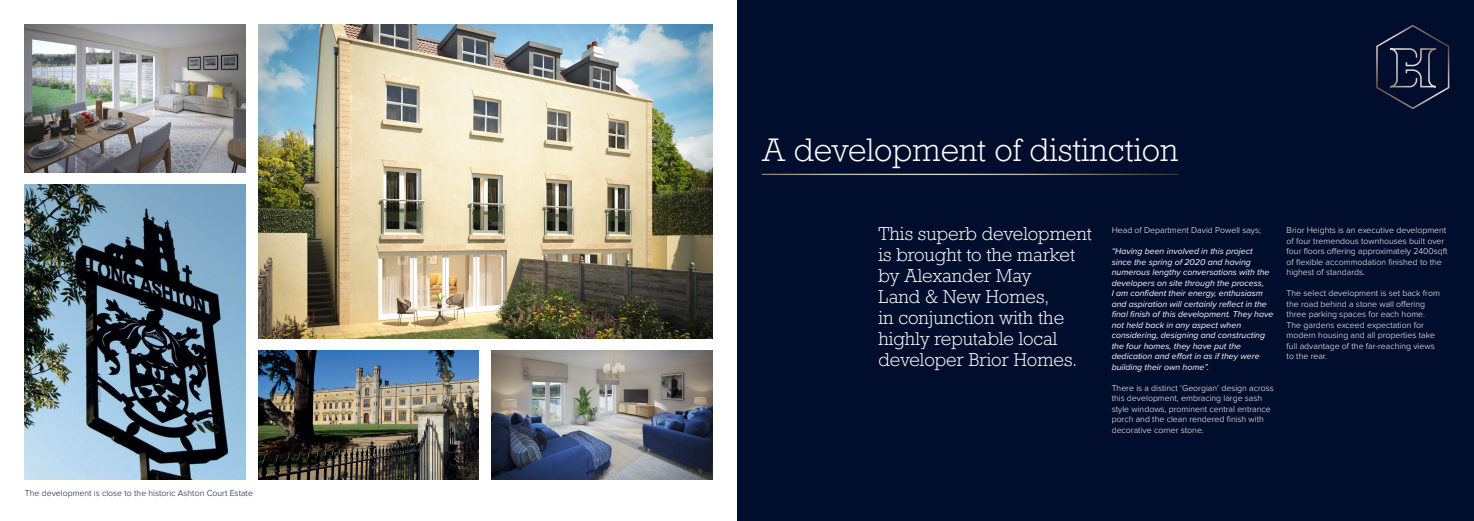
<style>
.page{position:relative;width:1474px;height:521px;background:#fff}
.page>*{position:absolute;margin:0;border:0;box-sizing:border-box;transform-origin:0 0}
.t1{font:300 30.62px "Rockwell Nova";color:#fff}
.t2{font:300 17.5px/21px "Rockwell Nova";color:#fff}
.t3{font:300 8.75px/10.5px "Proxima Nova";color:#fff}
.t4{font:italic 8.75px/10.5px "Proxima Nova";color:#fff}
.t5{font:300 8.75px "Proxima Nova";color:#091b3c}
</style>
<div class="page">
<img style="left:25px;top:185px;width:221px;height:294px">
<img style="left:258px;top:351px;width:221px;height:128px">
<div style="left:737px;top:0;width:736px;height:521px;background:#010d2c"></div>
<hr style="left:761px;top:174px;width:416px;height:1px;background:#fff">
<img style="left:491px;top:351px;width:221px;height:128px">
<img style="left:258px;top:25px;width:454px;height:313px">
<img style="left:25px;top:25px;width:221px;height:147px">
<svg style="left:1376px;top:25px;width:74px;height:84px"></svg>
<p class="t5" style="left:25px;top:489px;width:230px">The development is close to the historic Ashton Court Estate</p>
<p class="t1" style="left:761px;top:131px;width:418px">A development of distinction</p>
<p class="t2" style="left:878px;top:223px;width:215px">This superb development is brought to the market by Alexander May<br>Land &amp; New Homes,<br>in conjunction with the highly reputable local developer Brior Homes.</p>
<p class="t3" style="left:1111px;top:225px;width:151px">Head of Department David Powell says;</p>
<p class="t4" style="left:1111px;top:246px;width:163px">“Having been involved in this project since the spring of 2020 and having numerous lengthy conversations with the developers on site through the process,<br>I am confident their energy, enthusiasm and aspiration will certainly reflect in the final finish of this development. They have not held back in any aspect when considering, designing and constructing the four homes, they have put the dedication and effort in as if they were building their own home”.</p>
<p class="t3" style="left:1111px;top:383px;width:164px">There is a distinct ‘Georgian’ design across this development, embracing large sash style windows, prominent central entrance porch and the clean rendered finish with decorative corner stone.</p>
<p class="t3" style="left:1286px;top:225px;width:162px">Brior Heights is an executive development of four tremendous townhouses built over four floors offering approximately 2400sqft of flexible accommodation finished to the highest of standards.</p>
<p class="t3" style="left:1286px;top:288px;width:155px">The select development is set back from the road behind a stone wall offering three parking spaces for each home.<br>The gardens exceed expectation for modern housing and all properties take full advantage of the far-reaching views to the rear.</p>
</div>
